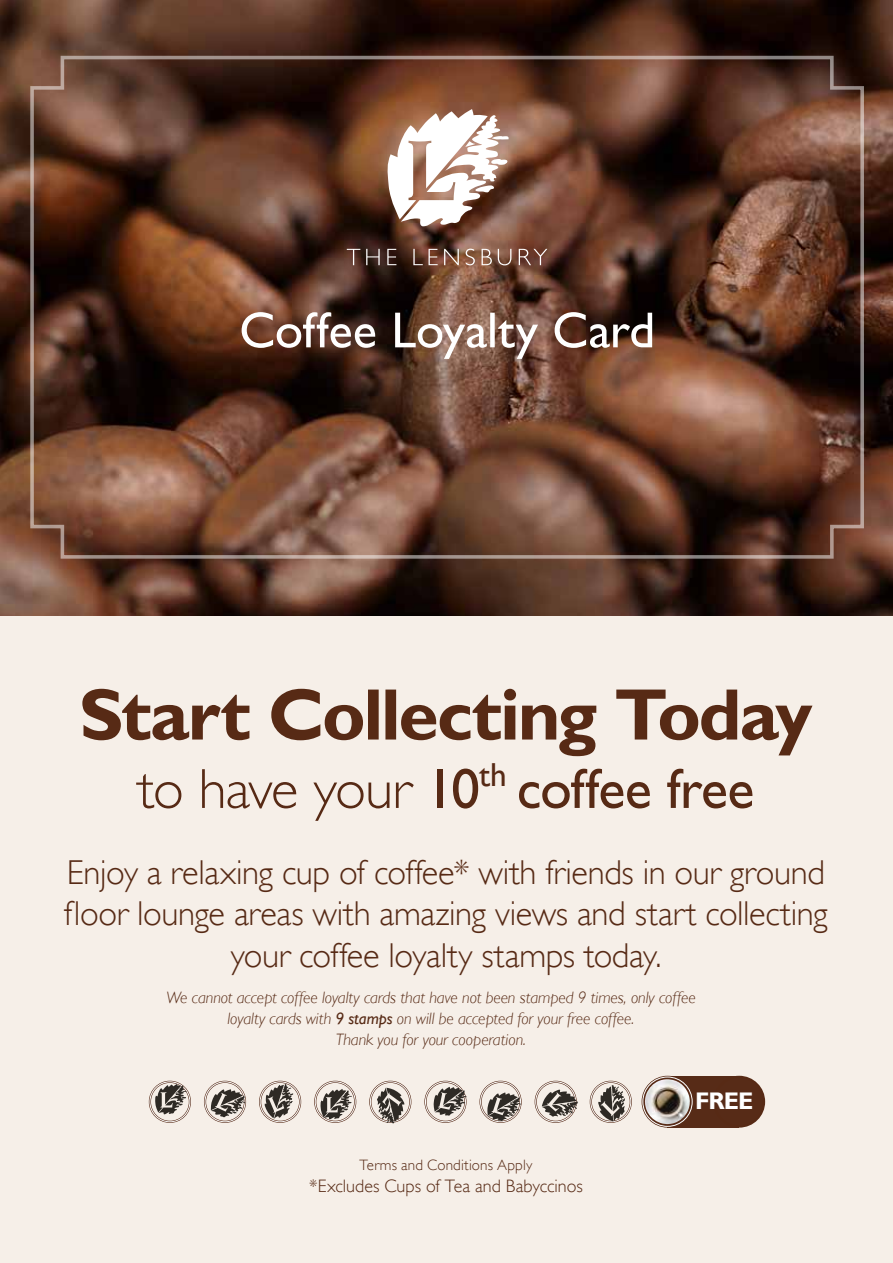
<style>
.page{position:relative;width:893px;height:1263px;background:#f6efe8}
.page>*{position:absolute;margin:0;border:0;box-sizing:border-box;transform-origin:0 0}
.t1{font:700 73.5px "Gill Sans";letter-spacing:-.03em;color:#572a15}
.t2{font:57px "Gill Sans";letter-spacing:-.025em;color:#572a15}
.t3{font:51px "Gill Sans";letter-spacing:-.005em;color:#fff}
.t4{font:300 34.5px/41.4px "Gill Sans";letter-spacing:-.01em;color:#572a15;text-align:center}
.t5{font:700 24px "Gill Sans";color:#fff}
.t6{font:300 18px "Gill Sans";color:#572a15}
.t7{font:italic 300 16.5px/21px "Gill Sans";letter-spacing:-.005em;color:#572a15;text-align:center}
.t8{font:300 15px "Gill Sans";letter-spacing:.01em;color:#572a15}
.s1{font-weight:300}
.s2{font-weight:400}
</style>
<div class="page">
<img style="left:0;top:0;width:893px;height:615px">
<svg style="left:29px;top:54px;width:836px;height:506px;background:#613d2d"></svg>
<svg style="left:387px;top:109px;width:123px;height:117px;background:#c8b2a8"></svg>
<svg style="left:347px;top:249px;width:13px;height:16px"></svg>
<svg style="left:366px;top:249px;width:14px;height:16px"></svg>
<svg style="left:387px;top:249px;width:9px;height:16px"></svg>
<svg style="left:413px;top:249px;width:25px;height:16px"></svg>
<svg style="left:444px;top:249px;width:15px;height:16px"></svg>
<svg style="left:466px;top:249px;width:9px;height:16px"></svg>
<svg style="left:482px;top:249px;width:10px;height:16px"></svg>
<svg style="left:498px;top:249px;width:13px;height:16px"></svg>
<svg style="left:519px;top:249px;width:28px;height:16px"></svg>
<div style="left:667px;top:1076px;width:72px;height:51px;background:#572b17"></div>
<div style="left:642px;top:1076px;width:51px;height:51px;border:2px solid #572b17;border-radius:50%"></div>
<div style="left:714px;top:1077px;width:50px;height:49px;background:#572b17;border-radius:50%"></div>
<div style="left:713px;top:1076px;width:52px;height:51px;border:2px solid #572a15;border-radius:50%"></div>
<div style="left:643px;top:1077px;width:49px;height:49px;border:1px solid #fff;border-radius:50%"></div>
<img style="left:645px;top:1079px;width:45px;height:45px">
<div style="left:149px;top:1081px;width:42px;height:42px;border:2px solid #572b17;border-radius:50%"></div>
<div style="left:150px;top:1081px;width:40px;height:41px;border:1px solid #fff;border-radius:50%"></div>
<div style="left:204px;top:1081px;width:42px;height:42px;border:2px solid #572b17;border-radius:50%"></div>
<div style="left:205px;top:1081px;width:40px;height:41px;border:1px solid #fff;border-radius:50%"></div>
<div style="left:259px;top:1081px;width:42px;height:42px;border:2px solid #572b17;border-radius:50%"></div>
<div style="left:260px;top:1081px;width:40px;height:41px;border:1px solid #fff;border-radius:50%"></div>
<div style="left:314px;top:1081px;width:42px;height:42px;border:2px solid #572b17;border-radius:50%"></div>
<div style="left:315px;top:1081px;width:40px;height:41px;border:1px solid #fff;border-radius:50%"></div>
<div style="left:369px;top:1081px;width:42px;height:42px;border:2px solid #572b17;border-radius:50%"></div>
<div style="left:370px;top:1081px;width:41px;height:41px;border:1px solid #fff;border-radius:50%"></div>
<div style="left:424px;top:1081px;width:42px;height:42px;border:2px solid #572b17;border-radius:50%"></div>
<div style="left:425px;top:1081px;width:41px;height:41px;border:1px solid #fff;border-radius:50%"></div>
<div style="left:479px;top:1081px;width:43px;height:42px;border:2px solid #572b17;border-radius:50%"></div>
<div style="left:480px;top:1081px;width:41px;height:41px;border:1px solid #fff;border-radius:50%"></div>
<div style="left:535px;top:1081px;width:42px;height:42px;border:2px solid #572b17;border-radius:50%"></div>
<div style="left:535px;top:1081px;width:41px;height:41px;border:1px solid #fff;border-radius:50%"></div>
<div style="left:590px;top:1081px;width:42px;height:42px;border:2px solid #572b17;border-radius:50%"></div>
<div style="left:591px;top:1081px;width:40px;height:41px;border:1px solid #fff;border-radius:50%"></div>
<svg style="left:598px;top:1085px;width:46px;height:38px"></svg>
<svg style="left:424px;top:1087px;width:43px;height:36px"></svg>
<svg style="left:265px;top:1084px;width:37px;height:39px"></svg>
<svg style="left:534px;top:1089px;width:44px;height:34px"></svg>
<svg style="left:369px;top:1080px;width:35px;height:44px"></svg>
<svg style="left:204px;top:1089px;width:41px;height:34px"></svg>
<svg style="left:479px;top:1092px;width:42px;height:31px"></svg>
<svg style="left:320px;top:1089px;width:32px;height:30px"></svg>
<svg style="left:155px;top:1084px;width:32px;height:30px"></svg>
<h3 class="t3" style="left:239px;top:300px;width:417px">Coffee Loyalty Card</h3>
<h1 class="t1" style="left:79px;top:671px;width:735px">Start Collecting Today</h1>
<h2 class="t2" style="left:137px;top:755px;width:619px"><span class="s1">to have your</span> 10<sup>th</sup> coffee free</h2>
<h3 class="t4" style="left:64px;top:851px;width:765px">Enjoy a relaxing cup of coffee* with friends in our ground floor lounge areas with amazing views and start collecting your coffee loyalty stamps today.</h3>
<p class="t7" style="left:166px;top:987px;width:531px">We cannot accept coffee loyalty cards that have not been stamped 9 times, only coffee loyalty cards with <span class="s2">9 stamps</span> on will be accepted for your free coffee.<br>Thank you for your cooperation.</p>
<p class="t8" style="left:359px;top:1156px;width:174px">Terms and Conditions Apply</p>
<p class="t6" style="left:309px;top:1175px;width:275px">*Excludes Cups of Tea and Babyccinos</p>
<h3 class="t5" style="left:695px;top:1087px;width:60px">FREE</h3>
</div>
